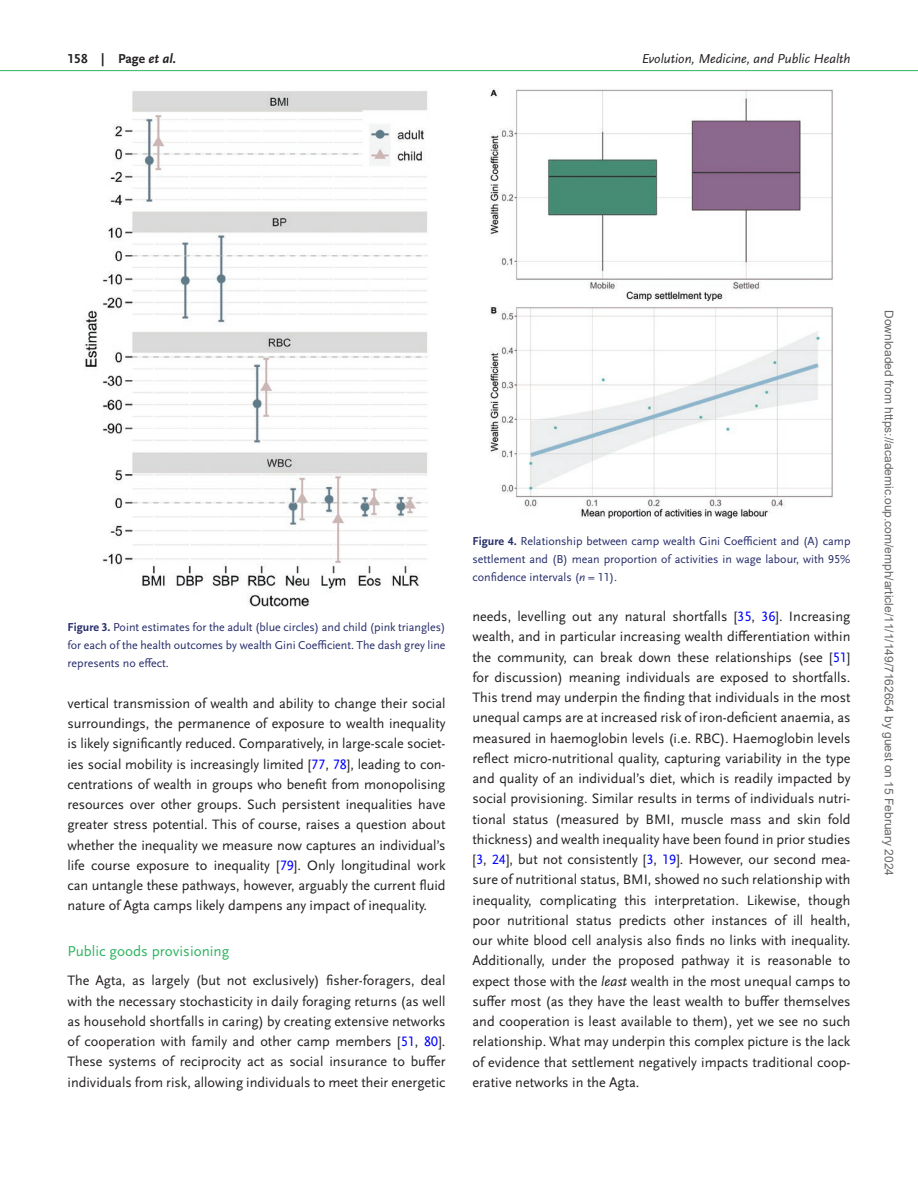
<style>
.page{position:relative;width:918px;height:1186px;background:#fff}
.page>*{position:absolute;margin:0;border:0;box-sizing:border-box;transform-origin:0 0}
.t1{font:15px "Scala Sans Pro";color:#2eb460}
.t2{font:14.25px/20.2px "Scala Sans Pro";color:#231f20;text-align:justify}
.t3{font:italic 13.5px "Scala Sans Pro";color:#231f20}
.t4{font:700 13.5px "Scala Sans Pro";color:#231f20}
.t5{font:12px/18px "Scala Sans Pro";color:#262d6b;text-align:justify}
.t6{font:12px "Arial";color:#666}
.s1{font-style:italic}
.s2{font-weight:700}
.s3{color:#00f}
</style>
<div class="page">
<hr style="left:0;top:70px;width:918px;height:1px;background:#2eb460">
<img style="left:490px;top:89px;width:343px;height:430px">
<img style="left:85px;top:91px;width:343px;height:515px">
<p class="t4" style="left:68px;top:50px;width:110px">158 | Page <span class="s1">et al.</span></p>
<p class="t3" style="left:642px;top:50px;width:210px">Evolution, Medicine, and Public Health</p>
<p class="t5" style="left:68px;top:618px;width:380px"><span class="s2">Figure 3.</span> Point estimates for the adult (blue circles) and child (pink triangles) for each of the health outcomes by wealth Gini Coefficient. The dash grey line represents no effect.</p>
<p class="t2" style="left:68px;top:693px;width:380px">vertical transmission of wealth and ability to change their social surroundings, the permanence of exposure to wealth inequality is likely significantly reduced. Comparatively, in large-scale societ&shy;ies social mobility is increasingly limited [<span class="s3">77</span>, <span class="s3">78</span>], leading to con&shy;centrations of wealth in groups who benefit from monopolising resources over other groups. Such persistent inequalities have greater stress potential. This of course, raises a question about whether the inequality we measure now captures an individual’s life course exposure to inequality [<span class="s3">79</span>]. Only longitudinal work can untangle these pathways, however, arguably the current fluid nature of Agta camps likely dampens any impact of inequality.</p>
<p class="t1" style="left:68px;top:943px;width:163px">Public goods provisioning</p>
<p class="t2" style="left:68px;top:971px;width:380px">The Agta, as largely (but not exclusively) fisher-foragers, deal with the necessary stochasticity in daily foraging returns (as well as household shortfalls in caring) by creating extensive networks of cooperation with family and other camp members [<span class="s3">51</span>, <span class="s3">80</span>].<br>These systems of reciprocity act as social insurance to buffer individuals from risk, allowing individuals to meet their energetic</p>
<p class="t5" style="left:472px;top:532px;width:380px"><span class="s2">Figure 4.</span> Relationship between camp wealth Gini Coefficient and (A) camp settlement and (B) mean proportion of activities in wage labour, with 95% confidence intervals (<span class="s1">n</span> = 11).</p>
<p class="t2" style="left:472px;top:606px;width:380px">needs, levelling out any natural shortfalls [<span class="s3">35</span>, <span class="s3">36</span>]. Increasing wealth, and in particular increasing wealth differentiation within the community, can break down these relationships (see [<span class="s3">51</span>] for discussion) meaning individuals are exposed to shortfalls.<br>This trend may underpin the finding that individuals in the most unequal camps are at increased risk of iron-deficient anaemia, as measured in haemoglobin levels (i.e. RBC). Haemoglobin levels reflect micro-nutritional quality, capturing variability in the type and quality of an individual’s diet, which is readily impacted by social provisioning. Similar results in terms of individuals nutri&shy;tional status (measured by BMI, muscle mass and skin fold thickness) and wealth inequality have been found in prior studies [<span class="s3">3</span>, <span class="s3">24</span>], but not consistently [<span class="s3">3</span>, <span class="s3">19</span>]. However, our second mea&shy;sure of nutritional status, BMI, showed no such relationship with inequality, complicating this interpretation. Likewise, though poor nutritional status predicts other instances of ill health, our white blood cell analysis also finds no links with inequality.<br>Additionally, under the proposed pathway it is reasonable to expect those with the <span class="s1">least</span> wealth in the most unequal camps to suffer most (as they have the least wealth to buffer themselves and cooperation is least available to them), yet we see no such relationship. What may underpin this complex picture is the lack of evidence that settlement negatively impacts traditional coop&shy;erative networks in the Agta.</p>
<p class="t6" style="left:893px;top:310px;width:567px;rotate:90deg">Downloaded from https://academic.oup.com/emph/article/11/1/149/7162654 by guest on 15 February 2024</p>
</div>
